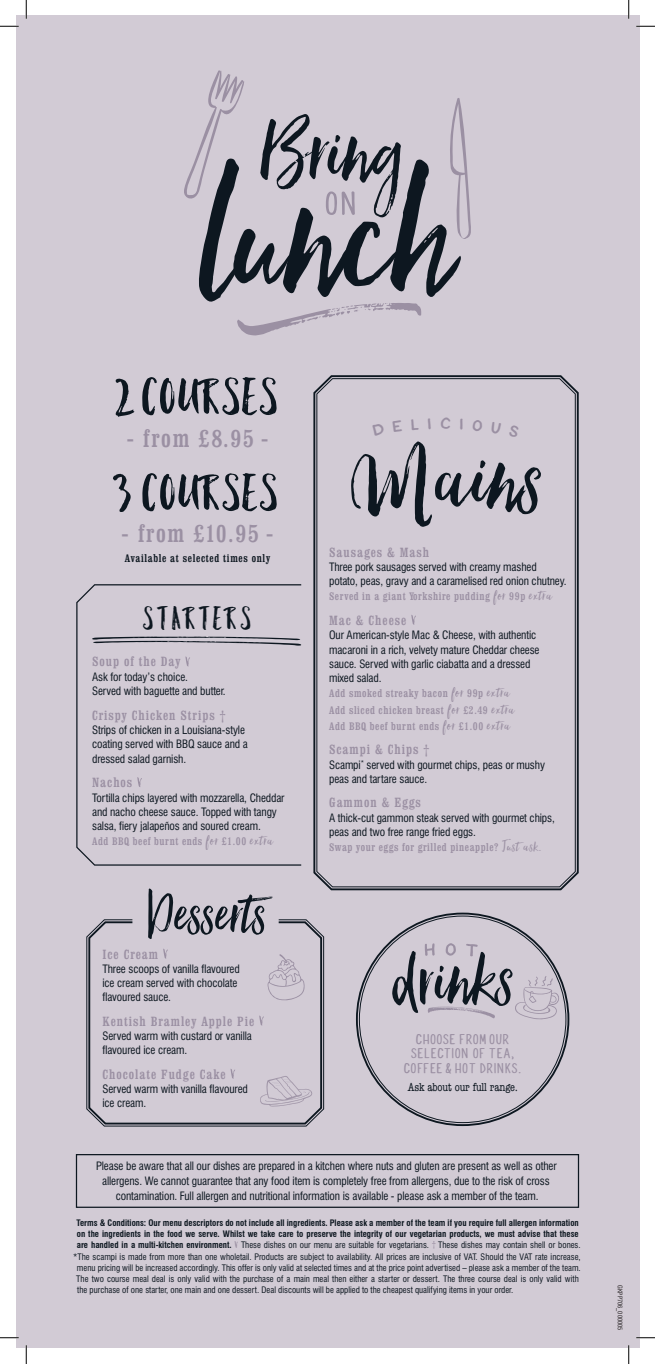
<style>
.page{position:relative;width:655px;height:1364px;background:#fff}
.page>*{position:absolute;margin:0;border:0;box-sizing:border-box;transform-origin:0 0}
.Body_Copy{font:210.12px "Hello Beautiful";color:#0d1720}
.Body_Copy-2{font:109px "Hello Beautiful";color:#0d1720}
.Body_Copy-3{font:70.38px "Hello Beautiful";color:#0d1720}
.Body_Copy-4{font:47.75px "Hello Beautiful Marker";color:#0d1720;scale:1.11 1}
.Body_Copy-5{font:30px "Hello Beautiful Marker";letter-spacing:.1em;color:#0d1720}
.Dish_Header{font:condensed 25px "Clarendon BT";letter-spacing:.07em;color:#9b90a3}
.Body_Copy-6{font:700 13.88px/13.9px "Aldi Slim";letter-spacing:-.02em;color:#9b90a3;text-align:center}
.Dish_Header-2{font:condensed 13.75px "Clarendon BT";letter-spacing:.07em;color:#9b90a3}
.Body_Copy-7{font:condensed 11.88px "American Typewriter";letter-spacing:-.01em;color:#0d1720}
.Body_Copy-8{font:condensed 11.25px/14.4px "Swiss 721 BT";letter-spacing:-.01em;color:#0d1720}
.Extras{font:condensed 11.25px "Clarendon BT";letter-spacing:.05em;color:#9b90a3}
.Extras-2{font:condensed 11.25px "Clarendon BT";letter-spacing:.06em;color:#0d1720}
.Body_Copy-9{font:condensed 8.75px "Swiss 721 BT";color:#0d1720}
.Body_Copy-10{font:700 condensed 8.75px "Swiss 721 BT";color:#0d1720}
.t1{font:condensed 6.25px "Swiss 721 BT";color:#231f20}
.s1{font-family:"Hello Beautiful";font-stretch:normal;font-size:17.5px}
.s2{font-weight:700}
.s3{font-family:"Hello Beautiful Marker";font-stretch:normal;color:#9b90a3}
.s4{font-family:"Clarendon BT";color:#9b90a3}
</style>
<div class="page">
<div style="left:16px;top:16px;width:623px;height:1332px;background:#d2cbd5"></div>
<svg style="left:76px;top:584px;width:226px;height:282px"></svg>
<div style="left:76px;top:1154px;width:503px;height:53px;border:1px solid #0d1720"></div>
<svg style="left:185px;top:656px;width:5px;height:10px"></svg>
<svg style="left:137px;top:777px;width:5px;height:10px"></svg>
<svg style="left:92px;top:636px;width:210px;height:9px"></svg>
<svg style="left:86px;top:919px;width:238px;height:208px"></svg>
<svg style="left:313px;top:375px;width:266px;height:516px;background:#62646e"></svg>
<svg style="left:316px;top:378px;width:260px;height:509px"></svg>
<svg style="left:392px;top:943px;width:167px;height:76px"></svg>
<svg style="left:267px;top:954px;width:38px;height:47px"></svg>
<svg style="left:259px;top:1076px;width:53px;height:30px"></svg>
<svg style="left:237px;top:303px;width:184px;height:33px"></svg>
<svg style="left:450px;top:98px;width:21px;height:141px"></svg>
<svg style="left:184px;top:70px;width:60px;height:129px"></svg>
<svg style="left:326px;top:191px;width:29px;height:24px"></svg>
<svg style="left:0;top:25px;width:19px;height:2px"></svg>
<svg style="left:636px;top:25px;width:19px;height:2px"></svg>
<svg style="left:0;top:1337px;width:19px;height:1px"></svg>
<svg style="left:636px;top:1336px;width:19px;height:2px"></svg>
<svg style="left:25px;top:0;width:2px;height:19px"></svg>
<svg style="left:25px;top:1345px;width:2px;height:19px"></svg>
<svg style="left:628px;top:0;width:1px;height:19px"></svg>
<svg style="left:628px;top:1345px;width:1px;height:19px"></svg>
<svg style="left:351px;top:417px;width:190px;height:110px"></svg>
<p class="Body_Copy-2" style="left:262px;top:89px;width:142px">Bring</p>
<p class="Body_Copy" style="left:199px;top:116px;width:260px">lunch</p>
<p class="Body_Copy-4" style="left:116px;top:367px;width:149px">2 COURSES</p>
<p class="Dish_Header" style="left:126px;top:422px;width:144px">- from £8.95 -</p>
<p class="Body_Copy-4" style="left:115px;top:463px;width:149px">3 COURSES</p>
<p class="Dish_Header" style="left:121px;top:518px;width:154px">- from £10.95 -</p>
<p class="Extras-2" style="left:125px;top:551px;width:147px">Available at selected times only</p>
<p class="Body_Copy-5" style="left:143px;top:599px;width:111px">STARTERS</p>
<p class="Dish_Header-2" style="left:92px;top:653px;width:90px">Soup of the Day</p>
<p class="Body_Copy-8" style="left:92px;top:669px;width:97px">Ask for today’s choice.</p>
<p class="Body_Copy-8" style="left:92px;top:684px;width:135px">Served with baguette and butter.</p>
<p class="Dish_Header-2" style="left:92px;top:706px;width:135px">Crispy Chicken Strips †</p>
<p class="Body_Copy-8" style="left:92px;top:722px;width:157px">Strips of chicken in a Louisiana-style coating served with BBQ sauce and a dressed salad garnish.</p>
<p class="Dish_Header-2" style="left:92px;top:774px;width:42px">Nachos</p>
<p class="Body_Copy-8" style="left:92px;top:790px;width:194px">Tortilla chips layered with mozzarella, Cheddar and nacho cheese sauce. Topped with tangy salsa, fiery jalapeños and soured cream.</p>
<p class="Extras" style="left:92px;top:834px;width:182px">Add BBQ beef burnt ends <span class="s1">for</span> £1.00 <span class="s1">extra</span></p>
<p class="Body_Copy-3" style="left:148px;top:873px;width:120px">Desserts</p>
<p class="Dish_Header-2" style="left:102px;top:945px;width:57px">Ice Cream</p>
<p class="Body_Copy-8" style="left:102px;top:962px;width:139px;line-height:14px">Three scoops of vanilla flavoured ice cream served with chocolate flavoured sauce.</p>
<p class="Dish_Header-2" style="left:102px;top:1012px;width:153px">Kentish Bramley Apple Pie</p>
<p class="Body_Copy-8" style="left:102px;top:1028px;width:151px">Served warm with custard or vanilla flavoured ice cream.</p>
<p class="Dish_Header-2" style="left:102px;top:1065px;width:125px">Chocolate Fudge Cake</p>
<p class="Body_Copy-8" style="left:102px;top:1082px;width:147px;line-height:13.8px">Served warm with vanilla flavoured ice cream.</p>
<p class="Dish_Header-2" style="left:329px;top:543px;width:102px">Sausages &amp; Mash</p>
<p class="Body_Copy-8" style="left:329px;top:560px;width:239px">Three pork sausages served with creamy mashed potato, peas, gravy and a caramelised red onion chutney.</p>
<p class="Extras" style="left:329px;top:589px;width:224px">Served in a giant Yorkshire pudding <span class="s1">for</span> 99p <span class="s1">extra</span></p>
<p class="Dish_Header-2" style="left:329px;top:611px;width:79px">Mac &amp; Cheese</p>
<p class="Body_Copy-8" style="left:329px;top:628px;width:212px">Our American-style Mac &amp; Cheese, with authentic macaroni in a rich, velvety mature Cheddar cheese sauce. Served with garlic ciabatta and a dressed mixed salad.</p>
<p class="Extras" style="left:329px;top:686px;width:182px">Add smoked streaky bacon <span class="s1">for</span> 99p <span class="s1">extra</span></p>
<p class="Extras" style="left:329px;top:703px;width:187px">Add sliced chicken breast <span class="s1">for</span> £2.49 <span class="s1">extra</span></p>
<p class="Extras" style="left:329px;top:719px;width:182px">Add BBQ beef burnt ends <span class="s1">for</span> £1.00 <span class="s1">extra</span></p>
<p class="Dish_Header-2" style="left:329px;top:741px;width:101px">Scampi &amp; Chips †</p>
<p class="Body_Copy-8" style="left:329px;top:757px;width:217px">Scampi<sup>*</sup> served with gourmet chips, peas or mushy peas and tartare sauce.</p>
<p class="Dish_Header-2" style="left:329px;top:794px;width:93px">Gammon &amp; Eggs</p>
<p class="Body_Copy-8" style="left:329px;top:810px;width:227px">A thick-cut gammon steak served with gourmet chips, peas and two free range fried eggs.</p>
<p class="Extras" style="left:329px;top:840px;width:213px">Swap your eggs for grilled pineapple? <span class="s1">Just ask.</span></p>
<p class="Body_Copy-6" style="left:411px;top:1032px;width:106px">CHOOSE FROM OUR<br>SELECTION OF TEA,</p>
<p class="Body_Copy-6" style="left:403px;top:1061px;width:120px">COFFEE &amp; HOT DRINKS.</p>
<p class="Body_Copy-7" style="left:408px;top:1078px;width:111px">Ask about our full range.</p>
<p class="Body_Copy-8" style="left:96px;top:1158px;width:462px;line-height:15px;text-align:center">Please be aware that all our dishes are prepared in a kitchen where nuts and gluten are present as well as other allergens. We cannot guarantee that any food item is completely free from allergens, due to the risk of cross contamination. Full allergen and nutritional information is available - please ask a member of the team.</p>
<p class="Body_Copy-10" style="left:77px;top:1217px;width:504px">Terms &amp; Conditions: Our menu descriptors do not include all ingredients. Please ask a member of the team if you require full allergen information</p>
<p class="Body_Copy-10" style="left:77px;top:1228px;width:503px">on the ingredients in the food we serve. Whilst we take care to preserve the integrity of our vegetarian products, we must advise that these</p>
<p class="Body_Copy-9" style="left:77px;top:1239px;width:505px"><span class="s2">are handled in a multi-kitchen environment.</span> <span class="s3">V</span> These dishes on our menu are suitable for vegetarians. <span class="s4">†</span> These dishes may contain shell or bones.</p>
<p class="Body_Copy-9" style="left:73px;top:1251px;width:509px">*The scampi is made from more than one wholetail. Products are subject to availability. All prices are inclusive of VAT. Should the VAT rate increase,</p>
<p class="Body_Copy-9" style="left:77px;top:1262px;width:505px">menu pricing will be increased accordingly. This offer is only valid at selected times and at the price point advertised – please ask a member of the team.</p>
<p class="Body_Copy-9" style="left:76px;top:1273px;width:504px">The two course meal deal is only valid with the purchase of a main meal then either a starter or dessert. The three course deal is only valid with</p>
<p class="Body_Copy-9" style="left:77px;top:1284px;width:437px">the purchase of one starter, one main and one dessert. Deal discounts will be applied to the cheapest qualifying items in your order.</p>
<p class="t1" style="left:624px;top:1285px;width:46px;rotate:90deg">GKPP706_000005</p>
</div>
